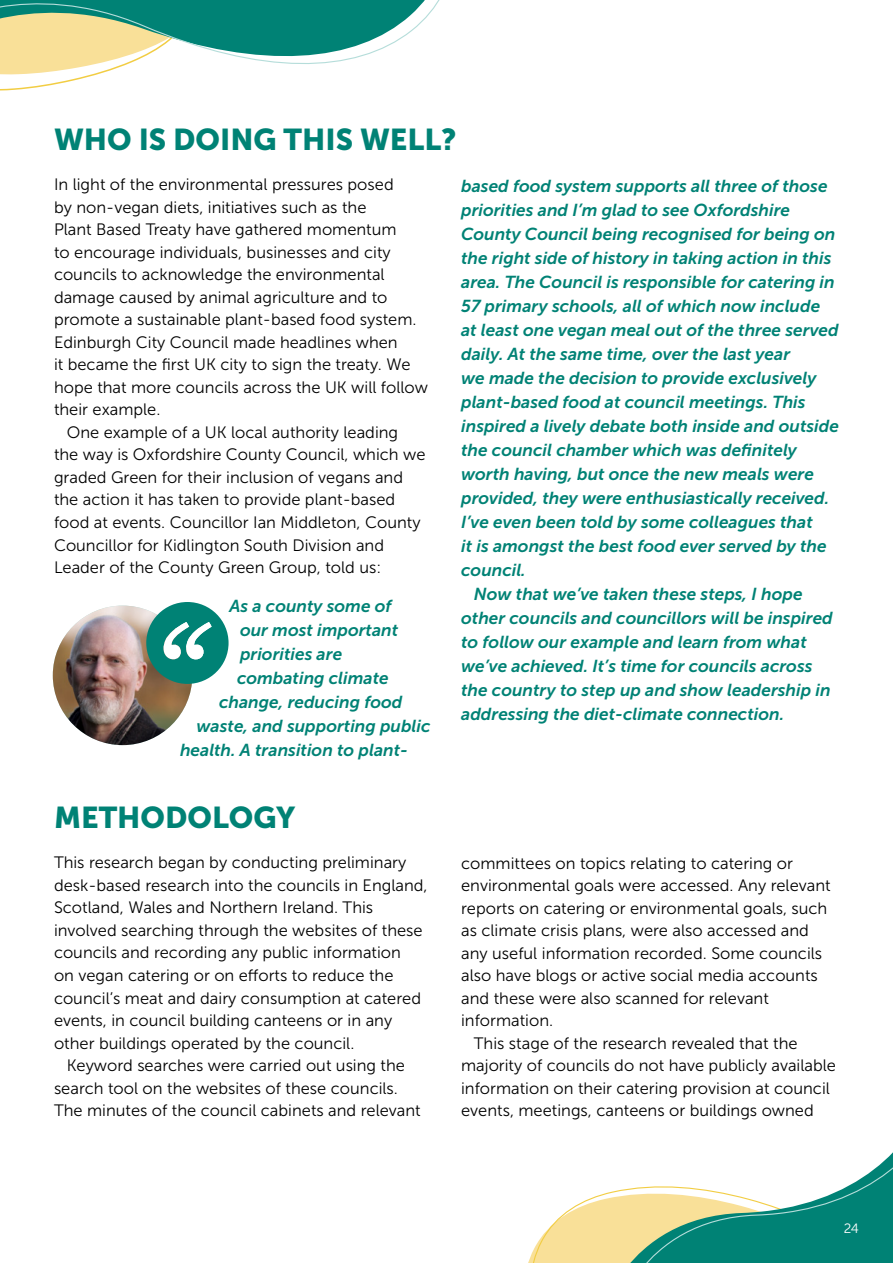
<style>
.page{position:relative;width:893px;height:1263px;background:#fff}
.page>*{position:absolute;margin:0;border:0;box-sizing:border-box;transform-origin:0 0}
.t1{font:30px "Museo Sans 900";color:#008275}
.t2{font:italic 17.25px "Museo Sans 700";color:#008275}
.t3{font:16.5px/22.5px "Museo Sans 300";color:#000}
.t4{font:13.5px "Museo Sans 300";color:#fff}
</style>
<div class="page">
<img style="left:53px;top:606px;width:139px;height:139px;border-radius:70px">
<svg style="left:146px;top:602px;width:83px;height:82px"></svg>
<svg style="left:0;top:0;width:440px;height:91px"></svg>
<svg style="left:528px;top:1195px;width:70px;height:68px"></svg>
<svg style="left:598px;top:1191px;width:14px;height:72px"></svg>
<svg style="left:612px;top:1152px;width:281px;height:111px"></svg>
<h1 class="t1" style="left:54px;top:122px;width:404px">WHO IS DOING THIS WELL?</h1>
<p class="t3" style="left:54px;top:174px;width:341px">In light of the environmental pressures posed</p>
<p class="t3" style="left:54px;top:196px;width:314px">by non-vegan diets, initiatives such as the</p>
<p class="t3" style="left:54px;top:219px;width:344px">Plant Based Treaty have gathered momentum</p>
<p class="t3" style="left:54px;top:241px;width:338px">to encourage individuals, businesses and city</p>
<p class="t3" style="left:54px;top:264px;width:332px">councils to acknowledge the environmental</p>
<p class="t3" style="left:54px;top:286px;width:335px">damage caused by animal agriculture and to</p>
<p class="t3" style="left:54px;top:309px;width:364px">promote a sustainable plant-based food system.</p>
<p class="t3" style="left:54px;top:331px;width:345px">Edinburgh City Council made headlines when</p>
<p class="t3" style="left:54px;top:354px;width:358px">it became the first UK city to sign the treaty. We</p>
<p class="t3" style="left:54px;top:376px;width:376px">hope that more councils across the UK will follow</p>
<p class="t3" style="left:54px;top:399px;width:108px">their example.</p>
<p class="t3" style="left:67px;top:421px;width:333px">One example of a UK local authority leading</p>
<p class="t3" style="left:54px;top:444px;width:373px">the way is Oxfordshire County Council, which we</p>
<p class="t3" style="left:54px;top:466px;width:351px">graded Green for their inclusion of vegans and</p>
<p class="t3" style="left:54px;top:489px;width:343px">the action it has taken to provide plant-based</p>
<p class="t3" style="left:54px;top:511px;width:368px">food at events. Councillor Ian Middleton, County</p>
<p class="t3" style="left:54px;top:534px;width:332px">Councillor for Kidlington South Division and</p>
<p class="t3" style="left:54px;top:556px;width:329px">Leader of the County Green Group, told us:</p>
<p class="t2" style="left:230px;top:596px;width:164px">As a county some of</p>
<p class="t2" style="left:240px;top:620px;width:160px">our most important</p>
<p class="t2" style="left:240px;top:644px;width:104px">priorities are</p>
<p class="t2" style="left:237px;top:668px;width:153px">combating climate</p>
<p class="t2" style="left:219px;top:692px;width:185px">change, reducing food</p>
<p class="t2" style="left:197px;top:716px;width:236px">waste, and supporting public</p>
<p class="t2" style="left:180px;top:740px;width:230px">health. A transition to plant-</p>
<p class="t2" style="left:461px;top:176px;width:368px">based food system supports all three of those</p>
<p class="t2" style="left:461px;top:200px;width:330px">priorities and I’m glad to see Oxfordshire</p>
<p class="t2" style="left:461px;top:224px;width:376px">County Council being recognised for being on</p>
<p class="t2" style="left:461px;top:248px;width:372px">the right side of history in taking action in this</p>
<p class="t2" style="left:461px;top:272px;width:375px">area. The Council is responsible for catering in</p>
<p class="t2" style="left:461px;top:296px;width:361px">57 primary schools, all of which now include</p>
<p class="t2" style="left:461px;top:320px;width:379px">at least one vegan meal out of the three served</p>
<p class="t2" style="left:461px;top:344px;width:330px">daily. At the same time, over the last year</p>
<p class="t2" style="left:461px;top:368px;width:357px">we made the decision to provide exclusively</p>
<p class="t2" style="left:461px;top:392px;width:346px">plant-based food at council meetings. This</p>
<p class="t2" style="left:461px;top:416px;width:379px">inspired a lively debate both inside and outside</p>
<p class="t2" style="left:461px;top:440px;width:337px">the council chamber which was definitely</p>
<p class="t2" style="left:461px;top:464px;width:354px">worth having, but once the new meals were</p>
<p class="t2" style="left:461px;top:488px;width:370px">provided, they were enthusiastically received.</p>
<p class="t2" style="left:461px;top:512px;width:353px">I’ve even been told by some colleagues that</p>
<p class="t2" style="left:461px;top:536px;width:367px">it is amongst the best food ever served by the</p>
<p class="t2" style="left:461px;top:560px;width:66px">council.</p>
<p class="t2" style="left:474px;top:584px;width:330px">Now that we’ve taken these steps, I hope</p>
<p class="t2" style="left:461px;top:608px;width:373px">other councils and councillors will be inspired</p>
<p class="t2" style="left:461px;top:632px;width:347px">to follow our example and learn from what</p>
<p class="t2" style="left:461px;top:656px;width:353px">we’ve achieved. It’s time for councils across</p>
<p class="t2" style="left:461px;top:680px;width:371px">the country to step up and show leadership in</p>
<p class="t2" style="left:461px;top:704px;width:325px">addressing the diet-climate connection.</p>
<h1 class="t1" style="left:54px;top:800px;width:243px">METHODOLOGY</h1>
<p class="t3" style="left:54px;top:852px;width:375px">This research began by conducting preliminary desk-based research into the councils in England, Scotland, Wales and Northern Ireland. This involved searching through the websites of these councils and recording any public information<br>on vegan catering or on efforts to reduce the council’s meat and dairy consumption at catered events, in council building canteens or in any other buildings operated by the council.</p>
<p class="t3" style="left:54px;top:1054px;width:368px;text-indent:13px">Keyword searches were carried out using the search tool on the websites of these councils.<br>The minutes of the council cabinets and relevant</p>
<p class="t3" style="left:461px;top:852px;width:333px">committees on topics relating to catering or</p>
<p class="t3" style="left:461px;top:874px;width:371px">environmental goals were accessed. Any relevant</p>
<p class="t3" style="left:461px;top:897px;width:368px">reports on catering or environmental goals, such</p>
<p class="t3" style="left:461px;top:919px;width:349px">as climate crisis plans, were also accessed and</p>
<p class="t3" style="left:461px;top:942px;width:363px">any useful information recorded. Some councils</p>
<p class="t3" style="left:461px;top:964px;width:358px">also have blogs or active social media accounts</p>
<p class="t3" style="left:461px;top:987px;width:309px">and these were also scanned for relevant</p>
<p class="t3" style="left:461px;top:1009px;width:94px">information.</p>
<p class="t3" style="left:474px;top:1032px;width:325px">This stage of the research revealed that the</p>
<p class="t3" style="left:461px;top:1054px;width:376px">majority of councils do not have publicly available</p>
<p class="t3" style="left:461px;top:1077px;width:370px">information on their catering provision at council</p>
<p class="t3" style="left:461px;top:1099px;width:354px">events, meetings, canteens or buildings owned</p>
<p class="t4" style="left:844px;top:1221px;width:17px">24</p>
</div>
